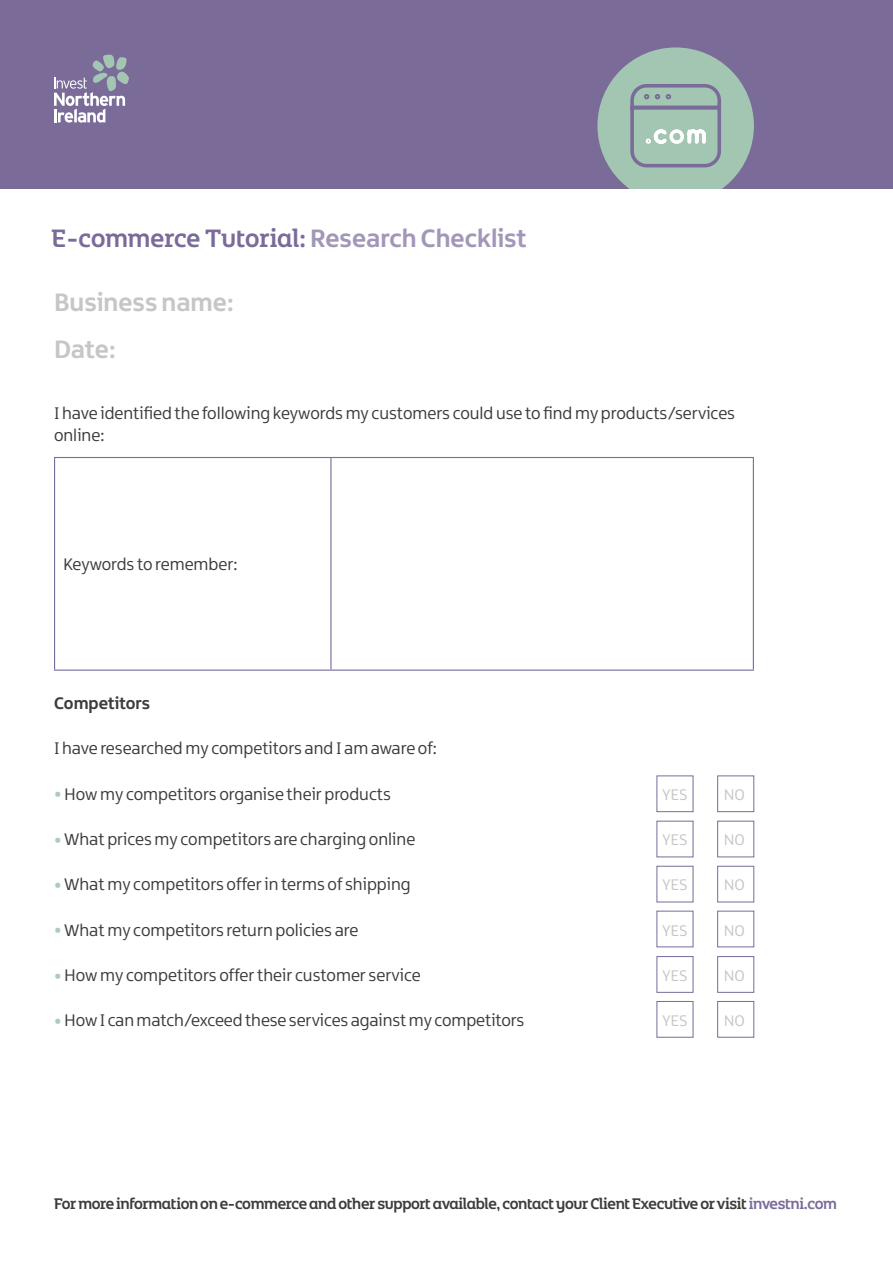
<style>
.page{position:relative;width:893px;height:1263px;background:#fff}
.page>*{position:absolute;margin:0;border:0;box-sizing:border-box;transform-origin:0 0}
.t1{font:27px "Northern Ireland Headline";color:#7a6b99}
.t2{font:700 27px/47.4px "Northern Ireland";color:#c6c6c6}
.t3{font:18px/21.6px "Northern Ireland";color:#3c3c3b}
.t4{font:700 18px "Northern Ireland";color:#3c3c3b}
.t5{font:16.5px "Northern Ireland Headline";letter-spacing:-.02em;color:#3c3c3b}
.t6{font:16.5px "Northern Ireland";color:#c6c6c6}
.s1{font-family:"Northern Ireland";font-weight:700;color:#a297b8}
.s2{font-weight:700;font-size:21px;color:#acccb9}
.s3{color:#7a6b99}
</style>
<div class="page">
<div style="left:0;top:0;width:893px;height:189px;background:#7a6b99"></div>
<svg style="left:597px;top:47px;width:157px;height:142px"></svg>
<svg style="left:54px;top:54px;width:75px;height:69px"></svg>
<div style="left:656px;top:775px;width:37px;height:37px;border:1px solid #7a6b99"></div>
<div style="left:717px;top:775px;width:37px;height:37px;border:1px solid #7a6b99"></div>
<div style="left:717px;top:821px;width:37px;height:36px;border:1px solid #7a6b99"></div>
<div style="left:717px;top:866px;width:37px;height:36px;border:1px solid #7a6b99"></div>
<div style="left:656px;top:911px;width:37px;height:36px;border:1px solid #7a6b99"></div>
<div style="left:717px;top:911px;width:37px;height:36px;border:1px solid #7a6b99"></div>
<hr style="left:54px;top:458px;width:1px;height:211px;background:#7a6b99">
<hr style="left:54px;top:457px;width:277px;height:1px;background:#7a6b99">
<hr style="left:54px;top:669px;width:277px;height:2px;background:#7a6b99">
<hr style="left:330px;top:458px;width:2px;height:211px;background:#7a6b99">
<hr style="left:331px;top:457px;width:423px;height:1px;background:#7a6b99">
<hr style="left:753px;top:458px;width:1px;height:211px;background:#7a6b99">
<hr style="left:331px;top:669px;width:423px;height:2px;background:#7a6b99">
<div style="left:656px;top:956px;width:37px;height:37px;border:1px solid #7a6b99"></div>
<div style="left:717px;top:956px;width:37px;height:37px;border:1px solid #7a6b99"></div>
<div style="left:717px;top:1001px;width:37px;height:36px;border:1px solid #7a6b99"></div>
<h1 class="t1" style="left:52px;top:221px;width:477px">E-commerce Tutorial: <span class="s1">Research Checklist</span></h1>
<h1 class="t2" style="left:54px;top:277px;width:181px">Business name:<br>Date:</h1>
<p class="t3" style="left:54px;top:403px;width:683px">I have identified the following keywords my customers could use to find my products/services online:</p>
<p class="t3" style="left:63px;top:554px;width:176px">Keywords to remember:</p>
<p class="t4" style="left:54px;top:692px;width:98px">Competitors</p>
<p class="t3" style="left:54px;top:738px;width:384px">I have researched my competitors and I am aware of:</p>
<p class="t3" style="left:54px;top:783px;width:338px"><span class="s2">•</span> How my competitors organise their products</p>
<p class="t6" style="left:662px;top:785px;width:27px">YES</p>
<p class="t6" style="left:724px;top:785px;width:23px">NO</p>
<p class="t3" style="left:54px;top:828px;width:363px"><span class="s2">•</span> What prices my competitors are charging online</p>
<p class="t6" style="left:662px;top:830px;width:27px">YES</p>
<p class="t6" style="left:724px;top:830px;width:23px">NO</p>
<p class="t3" style="left:54px;top:874px;width:358px"><span class="s2">•</span> What my competitors offer in terms of shipping</p>
<p class="t6" style="left:662px;top:876px;width:27px">YES</p>
<p class="t6" style="left:724px;top:876px;width:23px">NO</p>
<p class="t3" style="left:54px;top:919px;width:306px"><span class="s2">•</span> What my competitors return policies are</p>
<p class="t6" style="left:662px;top:921px;width:27px">YES</p>
<p class="t6" style="left:724px;top:921px;width:23px">NO</p>
<p class="t3" style="left:54px;top:964px;width:368px"><span class="s2">•</span> How my competitors offer their customer service</p>
<p class="t6" style="left:662px;top:966px;width:27px">YES</p>
<p class="t6" style="left:724px;top:966px;width:23px">NO</p>
<p class="t3" style="left:54px;top:1010px;width:472px"><span class="s2">•</span> How I can match/exceed these services against my competitors</p>
<p class="t6" style="left:662px;top:1011px;width:27px">YES</p>
<p class="t6" style="left:724px;top:1011px;width:23px">NO</p>
<p class="t5" style="left:54px;top:1193px;width:784px">For more information on e-commerce and other support available, contact your Client Executive or visit <span class="s3">investni.com</span></p>
</div>
